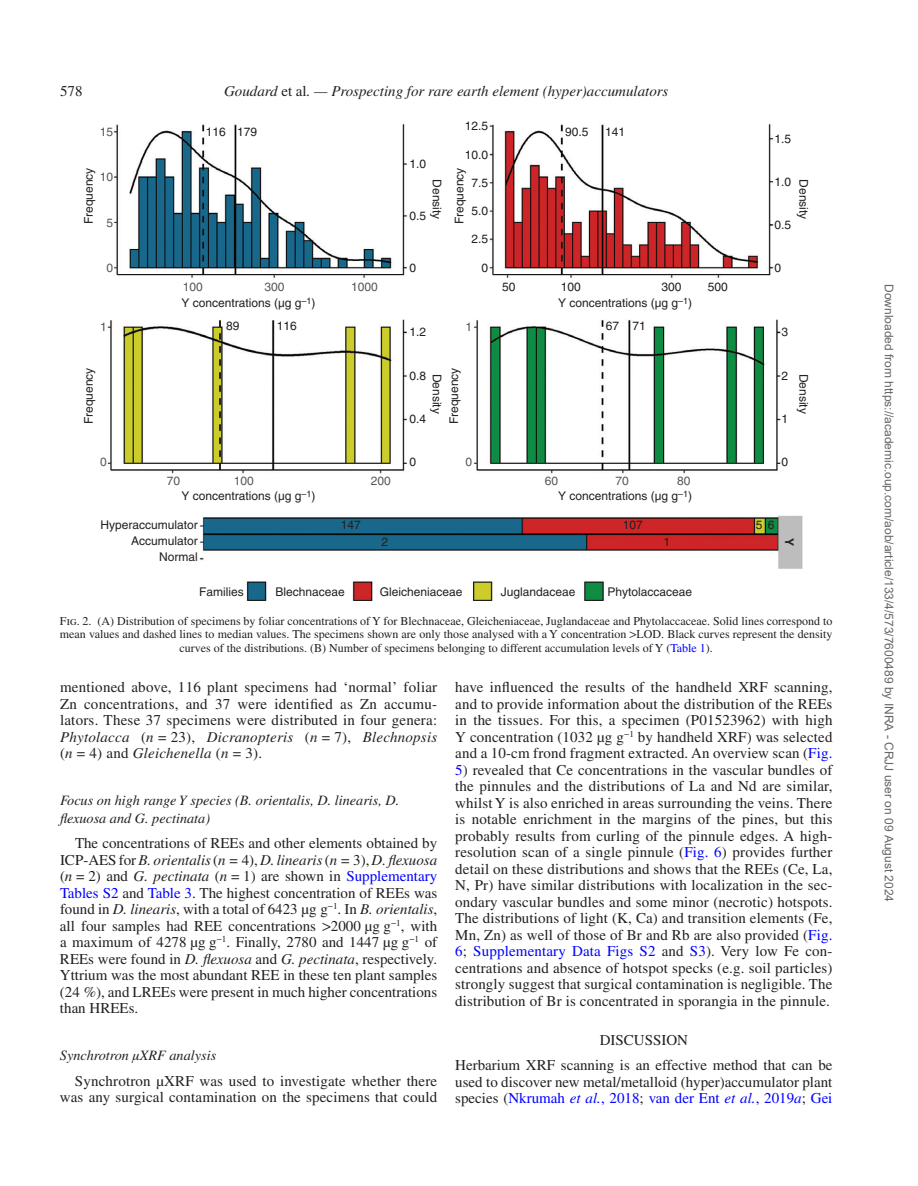
<style>
.page{position:relative;width:918px;height:1186px;background:#fff}
.page>*{position:absolute;margin:0;border:0;box-sizing:border-box;transform-origin:0 0}
.t1{font:15px/16.5px "Times LT Std";letter-spacing:.01em;color:#231f20;text-align:justify}
.t2{font:italic 15px "Times LT Std";color:#231f20}
.t3{font:italic 14.25px/17.2px "Times LT Std";color:#231f20}
.t4{font:12px/13.5px "Times LT Std";color:#231f20;text-align:center}
.t5{font:12px/16.4px "Helvetica";color:#231f20;text-align:right}
.t6{font:12px "Arial";color:#666}
.t7{font:12px "Helvetica";color:#57585a}
.t8{font:700 12px "Helvetica";color:#231f20}
.s1{font-style:normal}
.s2{font-family:"Gandhari Unicode"}
.s3{color:#00f}
.s4{font-style:italic}
.s5{font-style:italic;color:#00f}
</style>
<div class="page">
<img style="left:107px;top:124px;width:695px;height:476px">
<p class="t1" style="left:60px;top:83px;width:24px">578</p>
<p class="t2" style="left:224px;top:83px;width:446px">Goudard <span class="s1">et al</span>. — Prospecting for rare earth element (hyper)accumulators</p>
<p class="t7" style="left:100px;top:125px;width:15px">15</p>
<p class="t5" style="left:80px;top:224px;width:58px;rotate:-90deg">Frequency</p>
<p class="t7" style="left:100px;top:170px;width:15px">10</p>
<p class="t7" style="left:107px;top:215px;width:8px">5</p>
<p class="t5" style="left:465px;top:118px;width:25px">12.5</p>
<p class="t5" style="left:451px;top:224px;width:58px;rotate:-90deg">Frequency</p>
<p class="t5" style="left:206px;top:124px;width:53px">116 179</p>
<p class="t5" style="left:565px;top:124px;width:25px">90.5</p>
<p class="t5" style="left:605px;top:124px;width:22px">141</p>
<p class="t5" style="left:465px;top:146px;width:25px">10.0</p>
<p class="t5" style="left:409px;top:156px;width:18px">1.0</p>
<p class="t5" style="left:471px;top:174px;width:18px">7.5</p>
<p class="t5" style="left:445px;top:179px;width:42px;rotate:90deg">Density</p>
<p class="t5" style="left:471px;top:203px;width:18px">5.0</p>
<p class="t5" style="left:409px;top:208px;width:18px">0.5</p>
<p class="t5" style="left:471px;top:231px;width:18px">2.5</p>
<p class="t5" style="left:774px;top:131px;width:18px">1.5</p>
<p class="t5" style="left:774px;top:174px;width:18px">1.0</p>
<p class="t5" style="left:812px;top:179px;width:42px;rotate:90deg">Density</p>
<p class="t5" style="left:774px;top:217px;width:18px">0.5</p>
<p class="t7" style="left:106px;top:261px;width:8px">0</p>
<p class="t5" style="left:409px;top:260px;width:8px">0</p>
<p class="t5" style="left:481px;top:259px;width:8px">0</p>
<p class="t5" style="left:774px;top:259px;width:8px">0</p>
<p class="t7" style="left:100px;top:319px;width:8px">1</p>
<p class="t7" style="left:351px;top:280px;width:28px">1000</p>
<p class="t7" style="left:183px;top:280px;width:22px">100</p>
<p class="t7" style="left:265px;top:280px;width:22px">300</p>
<p class="t5" style="left:502px;top:279px;width:15px">50</p>
<p class="t5" style="left:561px;top:279px;width:22px">100</p>
<p class="t5" style="left:661px;top:279px;width:22px">300</p>
<p class="t5" style="left:708px;top:279px;width:22px">500</p>
<p class="t5" style="left:226px;top:318px;width:15px">89</p>
<p class="t5" style="left:277px;top:318px;width:22px">116</p>
<p class="t5" style="left:606px;top:318px;width:42px">67 71</p>
<p class="t5" style="left:182px;top:295px;width:136px">Y concentrations (µg g<sup>–1</sup>)</p>
<p class="t5" style="left:558px;top:295px;width:136px">Y concentrations (µg g<sup>–1</sup>)</p>
<p class="t7" style="left:466px;top:319px;width:8px">1</p>
<p class="t5" style="left:409px;top:324px;width:18px">1.2</p>
<p class="t5" style="left:781px;top:324px;width:8px">3</p>
<p class="t5" style="left:80px;top:424px;width:58px;rotate:-90deg">Frequency</p>
<p class="t5" style="left:446px;top:424px;width:58px;rotate:-90deg">Frequency</p>
<p class="t5" style="left:409px;top:367px;width:18px">0.8</p>
<p class="t5" style="left:781px;top:367px;width:8px">2</p>
<p class="t5" style="left:445px;top:374px;width:42px;rotate:90deg">Density</p>
<p class="t5" style="left:812px;top:374px;width:42px;rotate:90deg">Density</p>
<p class="t5" style="left:409px;top:410px;width:18px">0.4</p>
<p class="t5" style="left:781px;top:410px;width:8px">1</p>
<p class="t7" style="left:100px;top:455px;width:8px">0</p>
<p class="t5" style="left:409px;top:454px;width:8px">0</p>
<p class="t5" style="left:781px;top:454px;width:8px">0</p>
<p class="t7" style="left:466px;top:455px;width:8px">0</p>
<p class="t7" style="left:167px;top:473px;width:15px">70</p>
<p class="t7" style="left:234px;top:473px;width:22px">100</p>
<p class="t7" style="left:371px;top:473px;width:22px">200</p>
<p class="t5" style="left:341px;top:517px;width:22px">147</p>
<p class="t5" style="left:381px;top:534px;width:8px">2</p>
<p class="t7" style="left:545px;top:473px;width:15px">60</p>
<p class="t7" style="left:616px;top:473px;width:15px">70</p>
<p class="t7" style="left:677px;top:473px;width:15px">80</p>
<p class="t5" style="left:182px;top:487px;width:136px">Y concentrations (µg g<sup>–1</sup>)</p>
<p class="t5" style="left:558px;top:487px;width:136px">Y concentrations (µg g<sup>–1</sup>)</p>
<p class="t5" style="left:100px;top:516px;width:99px">Hyperaccumulator<br>Accumulator<br>Normal</p>
<p class="t5" style="left:199px;top:583px;width:46px">Families</p>
<p class="t5" style="left:276px;top:583px;width:71px">Blechnaceae</p>
<p class="t5" style="left:380px;top:583px;width:84px">Gleicheniaceae</p>
<p class="t5" style="left:501px;top:583px;width:76px">Juglandaceae</p>
<p class="t5" style="left:608px;top:583px;width:86px">Phytolaccaceae</p>
<p class="t5" style="left:623px;top:517px;width:22px">107</p>
<p class="t5" style="left:756px;top:517px;width:20px">5 6</p>
<p class="t5" style="left:664px;top:534px;width:8px">1</p>
<p class="t8" style="left:797px;top:538px;width:10px;rotate:90deg">Y</p>
<p class="t4" style="left:60px;top:614px;width:774px">Fig. 2. (A) Distribution of specimens by foliar concentrations of Y for Blechnaceae, Gleicheniaceae, Juglandaceae and Phytolaccaceae. Solid lines correspond to mean values and dashed lines to median values. The specimens shown are only those analysed with a Y concentration <span class="s2">&gt;</span>LOD. Black curves represent the density curves of the distributions. (B) Number of specimens belonging to different accumulation levels of Y (<span class="s3">Table 1</span>).</p>
<p class="t1" style="left:60px;top:679px;width:379px">mentioned above, 116 plant specimens had ‘normal’ foliar Zn concentrations, and 37 were identified as Zn accumu&shy;lators. These 37 specimens were distributed in four genera:<br><span class="s4">Phytolacca</span> (<span class="s4">n</span> = 23), <span class="s4">Dicranopteris</span> (<span class="s4">n</span> = 7), <span class="s4">Blechnopsis </span>(<span class="s4">n</span> = 4) and <span class="s4">Gleichenella</span> (<span class="s4">n</span> = 3).</p>
<p class="t3" style="left:60px;top:792px;width:341px">Focus on high range Y species (B. orientalis, D. linearis, D. flexuosa and G. pectinata)</p>
<p class="t1" style="left:60px;top:835px;width:379px;text-indent:15px">The concentrations of REEs and other elements obtained by ICP-AES for <span class="s4">B. orientalis</span> (<span class="s4">n</span> = 4), <span class="s4">D. linearis</span> (<span class="s4">n</span> = 3), <span class="s4">D. flexuosa </span>(<span class="s4">n</span> = 2) and <span class="s4">G. pectinata</span> (<span class="s4">n</span> = 1) are shown in <span class="s3">Supplementary Tables S2</span> and <span class="s3">Table 3</span>. The highest concentration of REEs was found in <span class="s4">D. linearis</span>, with a total of 6423 µg g<sup>−1</sup>. In <span class="s4">B. orientalis</span>, all four samples had REE concentrations <span class="s2">&gt;</span>2000 µg g<sup>−1</sup>, with a maximum of 4278 µg g<sup>−1</sup>. Finally, 2780 and 1447 µg g<sup>−1</sup> of REEs were found in <span class="s4">D. flexuosa</span> and <span class="s4">G. pectinata</span>, respectively.<br>Yttrium was the most abundant REE in these ten plant samples (24 %), and LREEs were present in much higher concentrations than HREEs.</p>
<p class="t3" style="left:60px;top:1047px;width:158px">Synchrotron µXRF analysis</p>
<p class="t1" style="left:60px;top:1072px;width:379px;text-align:right">Synchrotron µXRF was used to investigate whether there was any surgical contamination on the specimens that could</p>
<p class="t1" style="left:455px;top:679px;width:379px">have influenced the results of the handheld XRF scanning, and to provide information about the distribution of the REEs in the tissues. For this, a specimen (P01523962) with high Y concentration (1032 µg g<sup>−1</sup> by handheld XRF) was selected and a 10-cm frond fragment extracted. An overview scan (<span class="s3">Fig.</span></p>
<p class="t1" style="left:455px;top:761px;width:379px"><span class="s3">5</span>) revealed that Ce concentrations in the vascular bundles of the pinnules and the distributions of La and Nd are similar, whilst Y is also enriched in areas surrounding the veins. There is notable enrichment in the margins of the pines, but this probably results from curling of the pinnule edges. A high&shy;resolution scan of a single pinnule (<span class="s3">Fig. 6</span>) provides further detail on these distributions and shows that the REEs (Ce, La, N, Pr) have similar distributions with localization in the sec&shy;ondary vascular bundles and some minor (necrotic) hotspots.<br>The distributions of light (K, Ca) and transition elements (Fe, Mn, Zn) as well of those of Br and Rb are also provided (<span class="s3">Fig.<br>6</span>; <span class="s3">Supplementary Data Figs S2</span> and <span class="s3">S3</span>). Very low Fe con&shy;centrations and absence of hotspot specks (e.g. soil particles) strongly suggest that surgical contamination is negligible. The distribution of Br is concentrated in sporangia in the pinnule.</p>
<p class="t1" style="left:455px;top:1027px;width:379px;line-height:25.5px;text-align:center">DISCUSSION<br>Herbarium XRF scanning is an effective method that can be</p>
<p class="t1" style="left:455px;top:1073px;width:379px">used to discover new metal/metalloid (hyper)accumulator plant species (<span class="s3">Nkrumah</span> <span class="s5">et al.</span><span class="s3">, 2018</span>; <span class="s3">van der Ent</span> <span class="s5">et al.</span><span class="s3">, 2019</span><span class="s5">a</span>; <span class="s3">Gei</span></p>
<p class="t6" style="left:893px;top:284px;width:619px;rotate:90deg">Downloaded from https://academic.oup.com/aob/article/133/4/573/7600489 by INRA - CRJJ user on 09 August 2024</p>
</div>
